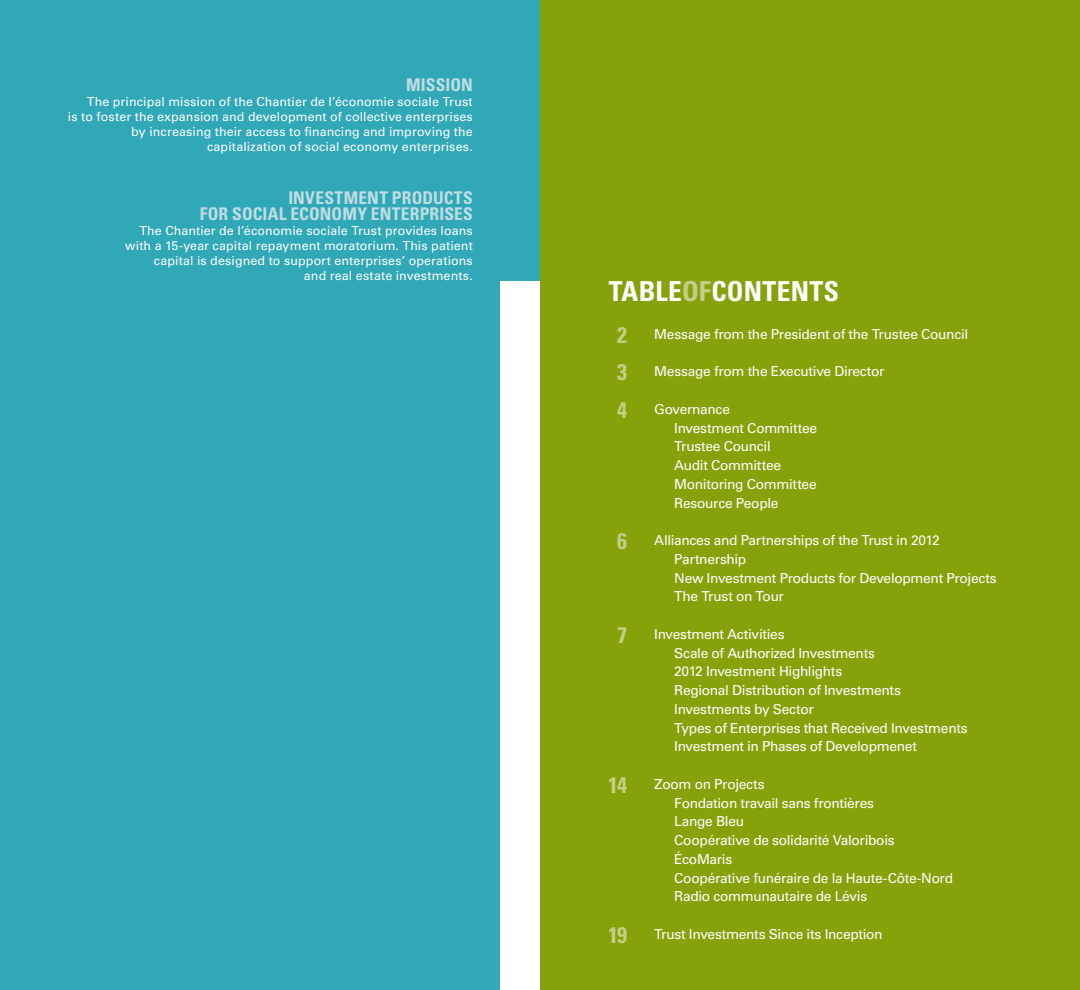
<style>
.page{position:relative;width:1080px;height:990px;background:#86a20b}
.page>*{position:absolute;margin:0;border:0;box-sizing:border-box;transform-origin:0 0}
.t1{font:700 condensed 27.5px "Univers LT Std";letter-spacing:.01em;color:#fff}
.t2{font:700 condensed 22.5px/37.5px "Univers LT Std";color:#c3d085;text-align:justify}
.t3{font:700 condensed 17.5px/16.2px "Univers LT Std";letter-spacing:.005em;color:#c0dde2;text-align:right}
.t4{font:13.75px/18.8px "Univers LT Std";letter-spacing:-.02em;color:#fff}
.t5{font:12.5px/15px "Univers LT Std";letter-spacing:.005em;color:#fff;text-align:right}
.s1{color:#c2ce8d}
</style>
<div class="page">
<div style="left:0;top:0;width:539px;height:990px;background:#30a8b8"></div>
<div style="left:500px;top:281px;width:40px;height:709px;background:#fff"></div>
<p class="t3" style="left:406px;top:77px;width:68px">MISSION</p>
<p class="t5" style="left:68px;top:95px;width:406px">The principal mission of the Chantier de l’économie sociale Trust<br>is to foster the expansion and development of collective enterprises by increasing their access to financing and improving the capitalization of social economy enterprises.</p>
<p class="t3" style="left:200px;top:189px;width:275px">INVESTMENT PRODUCTS<br>FOR SOCIAL ECONOMY ENTERPRISES</p>
<p class="t5" style="left:125px;top:223px;width:349px">The Chantier de l’économie sociale Trust provides loans with a 15‑year capital repayment moratorium. This patient capital is designed to support enterprises’ operations<br>and real estate investments.</p>
<h1 class="t1" style="left:609px;top:274px;width:232px">TABLE<span class="s1">OF</span>CONTENTS</h1>
<p class="t4" style="left:654px;top:325px;width:315px">Message from the President of the Trustee Council</p>
<p class="t4" style="left:654px;top:362px;width:232px">Message from the Executive Director</p>
<p class="t4" style="left:674px;top:400px;width:144px;text-indent:-20px">Governance<br>Investment Committee<br>Trustee Council<br>Audit Committee<br>Monitoring Committee<br>Resource People</p>
<p class="t4" style="left:674px;top:531px;width:324px;text-indent:-20px">Alliances and Partnerships of the Trust in 2012<br>Partnership<br>New Investment Products for Development Projects<br>The Trust on Tour</p>
<p class="t4" style="left:674px;top:625px;width:295px;text-indent:-20px">Investment Activities<br>Scale of Authorized Investments<br>2012 Investment Highlights<br>Regional Distribution of Investments Investments by Sector<br>Types of Enterprises that Received Investments Investment in Phases of Developmenet</p>
<p class="t4" style="left:674px;top:775px;width:280px;text-indent:-20px">Zoom on Projects<br>Fondation travail sans frontières<br>Lange Bleu<br>Coopérative de solidarité Valoribois<br>ÉcoMaris<br>Coopérative funéraire de la Haute-Côte-Nord<br>Radio communautaire de Lévis</p>
<p class="t4" style="left:654px;top:925px;width:230px">Trust Investments Since its Inception</p>
<h2 class="t2" style="left:617px;top:316px;width:11px">2<br>3<br>4</h2>
<h2 class="t2" style="left:617px;top:522px;width:11px">6</h2>
<h2 class="t2" style="left:617px;top:616px;width:11px">7</h2>
<h2 class="t2" style="left:608px;top:766px;width:20px">14</h2>
<h2 class="t2" style="left:608px;top:916px;width:20px">19</h2>
</div>
